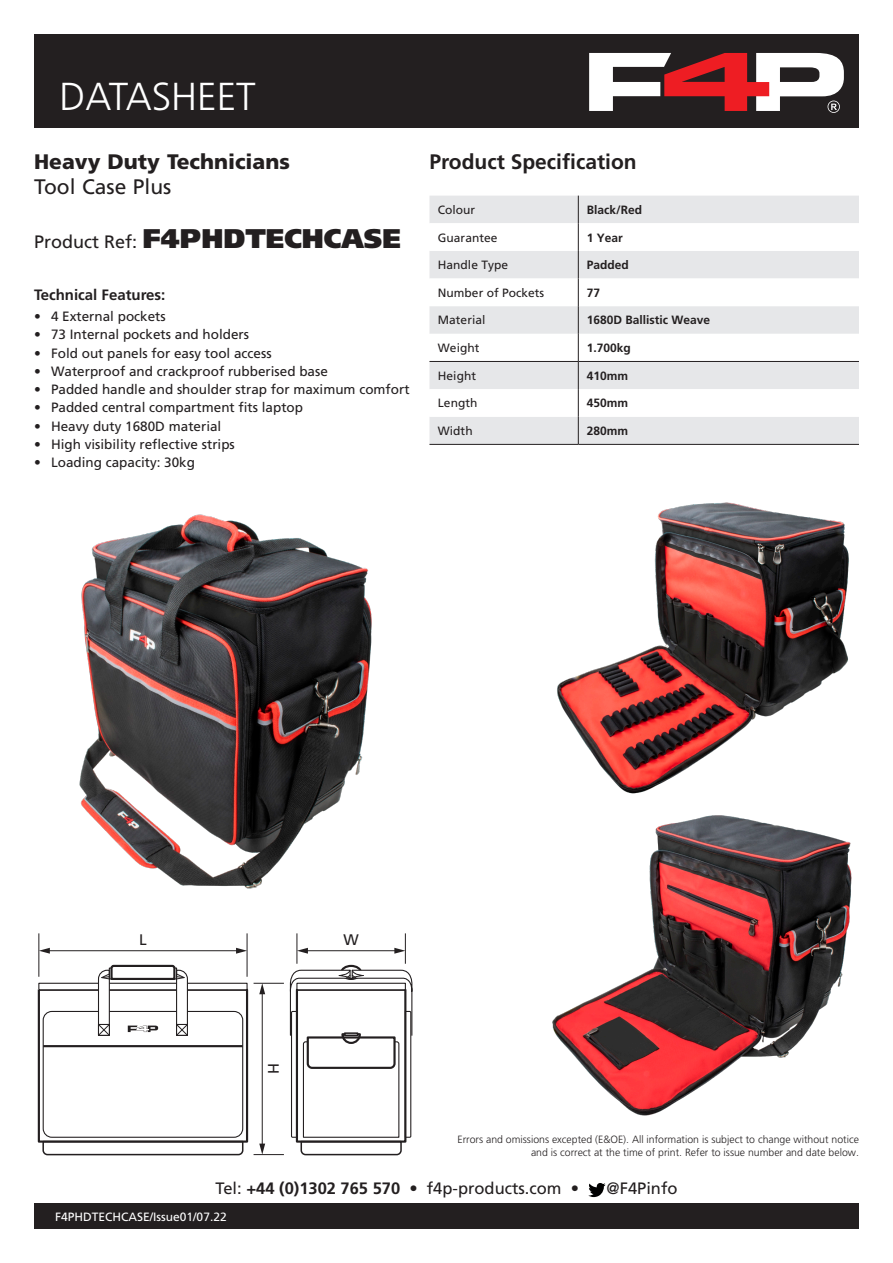
<style>
.page{position:relative;width:893px;height:1263px;background:#fff}
.page>*{position:absolute;margin:0;border:0;box-sizing:border-box;transform-origin:0 0}
.t1{font:300 39px "Frutiger LT Std";color:#fff}
.t2{font:900 27px "Frutiger LT Std";color:#231f20}
.t3{font:900 21px "Frutiger LT Std";color:#231f20}
.t4{font:700 21px "Frutiger LT Std";color:#231f20}
.t5{font:21px "Frutiger LT Std";color:#231f20}
.t6{font:16.5px "Frutiger LT Std";color:#231f20}
.t7{font:15.3px "Frutiger LT Std";color:#231f20}
.t8{font:700 15px "Frutiger LT Std";color:#231f20}
.t9{font:13.5px "Frutiger LT Std";color:#231f20}
.t10{font:12px "Frutiger LT Std";color:#231f20}
.t11{font:700 12px "Frutiger LT Std";color:#231f20}
.t12{font:12px "Frutiger LT Std";color:#fff}
.t13{font:300 10.5px/12.6px "Frutiger LT Std";color:#231f20;text-align:right}
.s1{font-weight:400;font-size:18px}
.s2{font-weight:700}
</style>
<div class="page">
<div style="left:34px;top:1203px;width:825px;height:26px;background:#231f20"></div>
<div style="left:34px;top:34px;width:825px;height:94px;background:#231f20"></div>
<svg style="left:589px;top:53px;width:255px;height:60px"></svg>
<img style="left:79px;top:514px;width:293px;height:375px">
<img style="left:552px;top:502px;width:300px;height:614px">
<hr style="left:38px;top:933px;width:1px;height:44px;background:#231f20">
<hr style="left:247px;top:933px;width:1px;height:44px;background:#231f20">
<hr style="left:48px;top:950px;width:190px;height:1px;background:#231f20">
<svg style="left:236px;top:948px;width:11px;height:6px"></svg>
<svg style="left:39px;top:948px;width:11px;height:6px"></svg>
<hr style="left:405px;top:933px;width:1px;height:31px;background:#231f20">
<hr style="left:297px;top:933px;width:1px;height:31px;background:#231f20">
<hr style="left:306px;top:950px;width:90px;height:1px;background:#231f20">
<svg style="left:394px;top:948px;width:11px;height:6px"></svg>
<svg style="left:297px;top:948px;width:11px;height:6px"></svg>
<hr style="left:254px;top:983px;width:30px;height:1px;background:#231f20">
<hr style="left:254px;top:1154px;width:30px;height:1px;background:#231f20">
<hr style="left:262px;top:992px;width:1px;height:153px;background:#231f20">
<svg style="left:259px;top:1143px;width:6px;height:11px"></svg>
<svg style="left:259px;top:983px;width:6px;height:11px"></svg>
<div style="left:38px;top:989px;width:210px;height:154px;border:2px solid #231f20"></div>
<div style="left:43px;top:1011px;width:200px;height:127px;border:1px solid #231f20;border-radius:9px"></div>
<div style="left:38px;top:983px;width:210px;height:7px;border:1px solid #231f20"></div>
<svg style="left:42px;top:1140px;width:202px;height:16px"></svg>
<hr style="left:43px;top:1045px;width:200px;height:2px;background:#231f20">
<svg style="left:97px;top:964px;width:92px;height:72px"></svg>
<div style="left:340px;top:965px;width:22px;height:15px;border:2px solid #231f20;border-radius:50%"></div>
<svg style="left:289px;top:969px;width:124px;height:187px"></svg>
<div style="left:429px;top:196px;width:430px;height:248px;background:#e6e7e9"></div>
<svg style="left:429px;top:223px;width:430px;height:194px"></svg>
<hr style="left:429px;top:361px;width:149px;height:1px;background:#231f20">
<hr style="left:578px;top:361px;width:281px;height:1px;background:#231f20">
<svg style="left:578px;top:196px;width:1px;height:248px"></svg>
<hr style="left:429px;top:444px;width:149px;height:1px;background:#231f20">
<hr style="left:578px;top:444px;width:281px;height:1px;background:#231f20">
<svg style="left:588px;top:1183px;width:18px;height:14px"></svg>
<h1 class="t1" style="left:60px;top:75px;width:198px">DATASHEET</h1>
<h3 class="t3" style="left:34px;top:149px;width:257px">Heavy Duty Technicians</h3>
<h3 class="t4" style="left:429px;top:149px;width:209px">Product Specification</h3>
<h3 class="t5" style="left:34px;top:174px;width:139px">Tool Case Plus</h3>
<h2 class="t2" style="left:34px;top:222px;width:368px"><span class="s1">Product Ref:</span> F4PHDTECHCASE</h2>
<p class="t10" style="left:438px;top:203px;width:39px">Colour</p>
<p class="t11" style="left:587px;top:203px;width:57px">Black/Red</p>
<p class="t10" style="left:438px;top:230px;width:61px">Guarantee</p>
<p class="t11" style="left:587px;top:230px;width:38px">1 Year</p>
<p class="t10" style="left:438px;top:258px;width:72px">Handle Type</p>
<p class="t11" style="left:587px;top:258px;width:44px">Padded</p>
<p class="t10" style="left:438px;top:286px;width:108px">Number of Pockets</p>
<p class="t11" style="left:587px;top:286px;width:15px">77</p>
<p class="t10" style="left:438px;top:313px;width:49px">Material</p>
<p class="t11" style="left:587px;top:313px;width:125px">1680D Ballistic Weave</p>
<p class="t10" style="left:438px;top:341px;width:43px">Weight</p>
<p class="t11" style="left:587px;top:341px;width:46px">1.700kg</p>
<p class="t10" style="left:438px;top:369px;width:40px">Height</p>
<p class="t11" style="left:587px;top:369px;width:43px">410mm</p>
<p class="t10" style="left:438px;top:396px;width:41px">Length</p>
<p class="t11" style="left:587px;top:396px;width:43px">450mm</p>
<p class="t10" style="left:438px;top:424px;width:36px">Width</p>
<p class="t11" style="left:587px;top:424px;width:43px">280mm</p>
<p class="t8" style="left:34px;top:286px;width:133px">Technical Features:</p>
<p class="t9" style="left:34px;top:308px;width:133px">• 4 External pockets</p>
<p class="t9" style="left:34px;top:327px;width:217px">• 73 Internal pockets and holders</p>
<p class="t9" style="left:34px;top:345px;width:239px">• Fold out panels for easy tool access</p>
<p class="t9" style="left:34px;top:363px;width:295px">• Waterproof and crackproof rubberised base</p>
<p class="t9" style="left:34px;top:381px;width:377px">• Padded handle and shoulder strap for maximum comfort</p>
<p class="t9" style="left:34px;top:400px;width:271px">• Padded central compartment fits laptop</p>
<p class="t9" style="left:34px;top:418px;width:189px">• Heavy duty 1680D material</p>
<p class="t9" style="left:34px;top:436px;width:202px">• High visibility reflective strips</p>
<p class="t9" style="left:34px;top:455px;width:163px">• Loading capacity: 30kg</p>
<p class="t7" style="left:139px;top:930px;width:9px">L</p>
<p class="t7" style="left:343px;top:930px;width:17px">W</p>
<p class="t7" style="left:282px;top:1063px;width:13px;rotate:90deg">H</p>
<p class="t13" style="left:458px;top:1133px;width:403px">Errors and omissions excepted (E&amp;OE). All information is subject to change without notice and is correct at the time of print. Refer to issue number and date below.</p>
<p class="t6" style="left:215px;top:1179px;width:365px">Tel: <span class="s2">+44 (0)1302 765 570</span> • f4p-products.com •</p>
<p class="t6" style="left:607px;top:1179px;width:72px">@F4Pinfo</p>
<p class="t12" style="left:55px;top:1210px;width:173px">F4PHDTECHCASE/Issue01/07.22</p>
</div>
